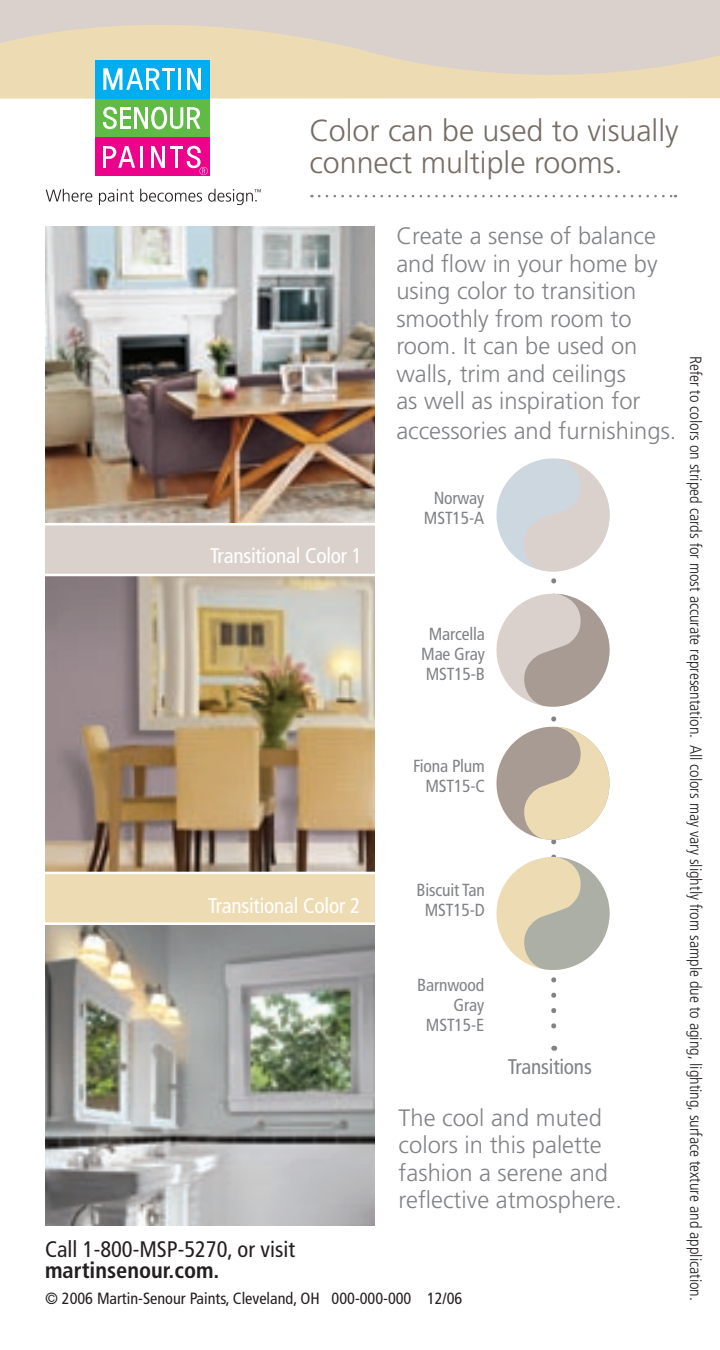
<style>
.page{position:relative;width:720px;height:1350px;background:#fff}
.page>*{position:absolute;margin:0;border:0;box-sizing:border-box;transform-origin:0 0}
.t1{font:300 30.5px/32.5px "Frutiger";color:#766d65}
.t2{font:300 23.75px/27.5px "Frutiger";color:#808285}
.t3{font:condensed 22.5px "Frutiger";color:#231f20}
.t4{font:700 condensed 22.5px "Frutiger";color:#231f20}
.t5{font:condensed 21.25px "Frutiger";letter-spacing:-.01em;color:#fff}
.t6{font:condensed 21.25px "Frutiger";letter-spacing:-.01em;color:#808285}
.t7{font:condensed 17.5px/20px "Frutiger";letter-spacing:-.01em;color:#808285;text-align:center}
.t8{font:300 condensed 16.25px "Frutiger";color:#231f20}
.t9{font:condensed 16.25px "Frutiger";color:#231f20}
</style>
<div class="page">
<svg style="left:0;top:0;width:720px;height:99px;background:#e3d6c0"></svg>
<svg style="left:496px;top:458px;width:114px;height:593px"></svg>
<svg style="left:319px;top:195px;width:357px;height:2px"></svg>
<div style="left:95px;top:99px;width:115px;height:38px;background:#60bb46"></div>
<div style="left:95px;top:60px;width:115px;height:39px;background:#00aeef"></div>
<div style="left:95px;top:137px;width:115px;height:39px;background:#ed028c"></div>
<hr style="left:178px;top:68px;width:3px;height:22px;background:#fff">
<hr style="left:187px;top:68px;width:3px;height:22px;background:#fff">
<svg style="left:190px;top:68px;width:11px;height:22px"></svg>
<svg style="left:103px;top:107px;width:80px;height:22px"></svg>
<hr style="left:187px;top:107px;width:3px;height:22px;background:#fff">
<svg style="left:190px;top:107px;width:11px;height:22px"></svg>
<hr style="left:151px;top:146px;width:3px;height:22px;background:#fff">
<hr style="left:162px;top:146px;width:3px;height:22px;background:#fff">
<svg style="left:154px;top:146px;width:8px;height:22px"></svg>
<hr style="left:103px;top:146px;width:3px;height:22px;background:#fff">
<svg style="left:106px;top:146px;width:29px;height:22px"></svg>
<hr style="left:140px;top:146px;width:3px;height:22px;background:#fff">
<svg style="left:103px;top:68px;width:71px;height:22px"></svg>
<svg style="left:170px;top:146px;width:38px;height:29px"></svg>
<svg style="left:46px;top:189px;width:46px;height:13px"></svg>
<svg style="left:99px;top:189px;width:35px;height:16px"></svg>
<svg style="left:140px;top:189px;width:62px;height:13px"></svg>
<svg style="left:208px;top:189px;width:53px;height:16px"></svg>
<img style="left:45px;top:576px;width:330px;height:296px">
<img style="left:45px;top:226px;width:330px;height:297px">
<img style="left:45px;top:925px;width:330px;height:301px">
<div style="left:45px;top:525px;width:330px;height:51px;background:#dbd1cc"></div>
<div style="left:45px;top:872px;width:330px;height:52px;background:#eddcb3"></div>
<hr style="left:39px;top:574px;width:340px;height:2px;background:#fff">
<hr style="left:35px;top:872px;width:340px;height:2px;background:#fff">
<hr style="left:40px;top:922px;width:341px;height:3px;background:#fff">
<p class="t1" style="left:309px;top:114px;width:371px">Color can be used to visually connect multiple rooms.</p>
<p class="t2" style="left:396px;top:222px;width:263px">Create a sense of balance and flow in your home by using color to transition smoothly from room to room. It can be used on walls, trim and ceilings<br>as well as inspiration for</p>
<p class="t2" style="left:396px;top:417px;width:282px">accessories and furnishings.</p>
<p class="t5" style="left:210px;top:543px;width:154px">Transitional Color 1</p>
<p class="t5" style="left:208px;top:893px;width:154px">Transitional Color 2</p>
<p class="t7" style="left:424px;top:488px;width:62px">Norway<br>MST15-A</p>
<p class="t7" style="left:421px;top:624px;width:65px">Marcella<br>Mae Gray<br>MST15-B</p>
<p class="t7" style="left:413px;top:756px;width:73px;text-align:right">Fiona Plum<br>MST15-C</p>
<p class="t7" style="left:417px;top:880px;width:70px">Biscuit Tan<br>MST15-D</p>
<p class="t7" style="left:417px;top:975px;width:68px;text-align:right">Barnwood<br>Gray<br>MST15-E</p>
<p class="t6" style="left:508px;top:1055px;width:86px">Transitions</p>
<p class="t2" style="left:399px;top:1104px;width:225px">The cool and muted colors in this palette fashion a serene and reflective atmosphere.</p>
<p class="t3" style="left:45px;top:1236px;width:252px">Call 1-800-MSP-5270, or visit</p>
<p class="t4" style="left:45px;top:1257px;width:176px">martinsenour.com.</p>
<p class="t9" style="left:45px;top:1289px;width:419px">© 2006 Martin-Senour Paints, Cleveland, OH 000-000-000 12/06</p>
<p class="t8" style="left:705px;top:356px;width:947px;rotate:90deg">Refer to colors on striped cards for most accurate representation. All colors may vary slightly from sample due to aging, lighting, surface texture and application.</p>
</div>
